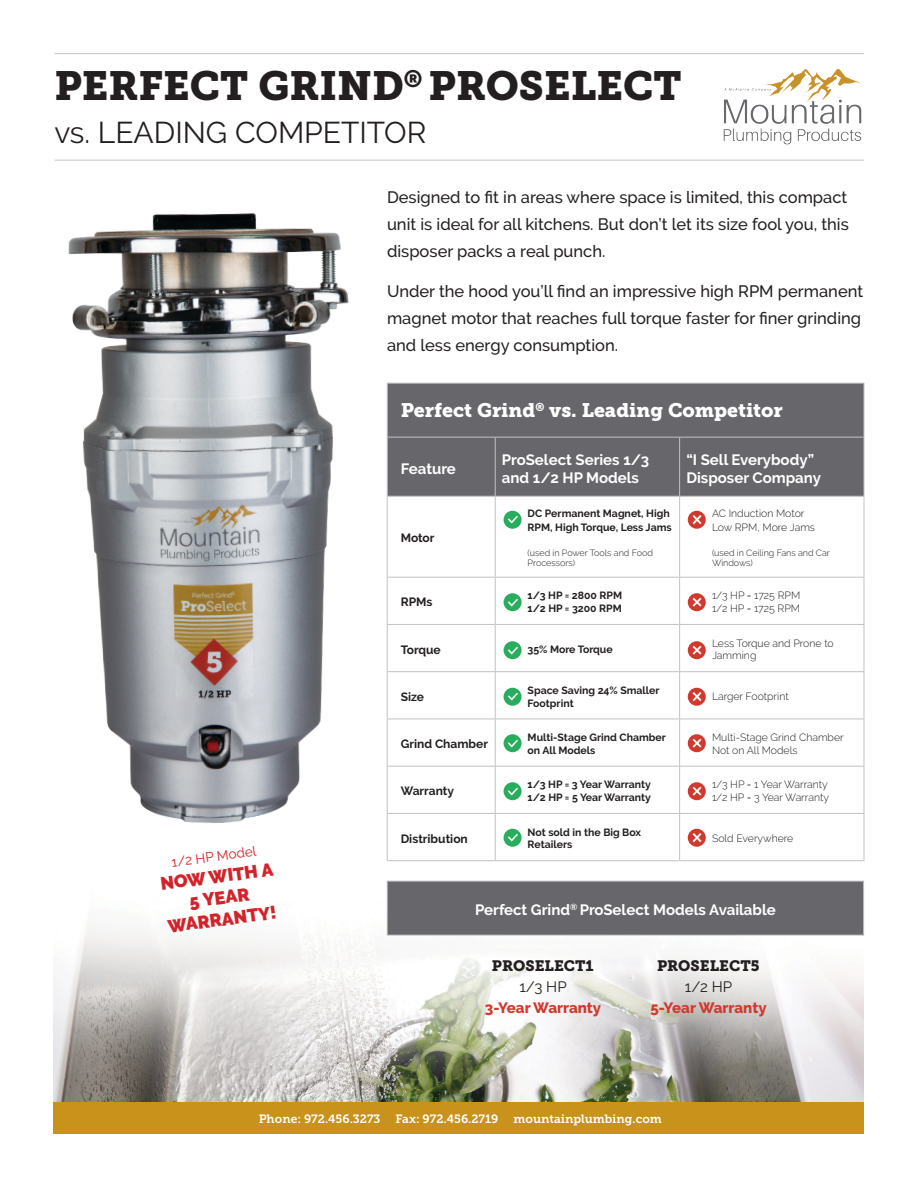
<style>
.page{position:relative;width:918px;height:1188px;background:#fff}
.page>*{position:absolute;margin:0;border:0;box-sizing:border-box;transform-origin:0 0}
.t1{font:40.5px "Museo Slab 900";color:#231f20}
.t2{font:30px "Raleway";color:#231f20}
.t3{font:19.5px "Museo Slab 900";color:#fff}
.t4{font:900 18px "Raleway";color:#d2232a}
.t5{font:500 16.5px/27px "Raleway";color:#231f20;text-align:justify}
.t6{font:700 15px/18px "Raleway";color:#fff}
.Base_Model_Number{font:800 15px "Raleway";color:#d0392e}
.Base_Model_Number-2{font:15px "Museo Slab 900";color:#231f20}
.Base_Model_Number-3{font:15px "Raleway";color:#231f20}
.t7{font:13.5px "Raleway";color:#d2232a}
.t8{font:12px "Museo Slab 700";color:#fff}
.t9{font:700 12px "Raleway";color:#231f20}
.t10{font:700 10.5px/12.6px "Raleway";color:#231f20}
.t11{font:300 10.5px/12.6px "Raleway";color:#231f20}
.t12{font:300 9px/10.8px "Raleway";color:#231f20}
</style>
<div class="page">
<img style="left:54px;top:692px;width:810px;height:411px">
<img style="left:723px;top:68px;width:139px;height:77px">
<div style="left:54px;top:1103px;width:810px;height:31px;background:#c8921b"></div>
<hr style="left:55px;top:53px;width:809px;height:1px;background:#231f20">
<hr style="left:55px;top:160px;width:809px;height:1px;background:#231f20">
<div style="left:395px;top:384px;width:469px;height:112px;background:#66666b"></div>
<hr style="left:387px;top:496px;width:108px;height:1px;background:#bfc3c7">
<hr style="left:495px;top:496px;width:185px;height:1px;background:#bfc3c7">
<hr style="left:495px;top:497px;width:1px;height:80px;background:#bfc3c7">
<hr style="left:680px;top:496px;width:184px;height:1px;background:#bfc3c7">
<hr style="left:679px;top:497px;width:1px;height:80px;background:#bfc3c7">
<hr style="left:864px;top:497px;width:1px;height:80px;background:#bfc3c7">
<hr style="left:387px;top:577px;width:108px;height:1px;background:#bfc3c7">
<hr style="left:495px;top:577px;width:185px;height:1px;background:#bfc3c7">
<hr style="left:495px;top:578px;width:1px;height:46px;background:#bfc3c7">
<hr style="left:680px;top:577px;width:184px;height:1px;background:#bfc3c7">
<hr style="left:679px;top:578px;width:1px;height:46px;background:#bfc3c7">
<hr style="left:864px;top:578px;width:1px;height:46px;background:#bfc3c7">
<hr style="left:387px;top:624px;width:108px;height:1px;background:#bfc3c7">
<hr style="left:495px;top:624px;width:185px;height:1px;background:#bfc3c7">
<hr style="left:495px;top:625px;width:1px;height:46px;background:#bfc3c7">
<hr style="left:680px;top:624px;width:184px;height:1px;background:#bfc3c7">
<hr style="left:679px;top:625px;width:1px;height:46px;background:#bfc3c7">
<hr style="left:864px;top:625px;width:1px;height:46px;background:#bfc3c7">
<hr style="left:387px;top:671px;width:108px;height:1px;background:#bfc3c7">
<hr style="left:495px;top:671px;width:185px;height:1px;background:#bfc3c7">
<hr style="left:495px;top:672px;width:1px;height:47px;background:#bfc3c7">
<hr style="left:680px;top:671px;width:184px;height:1px;background:#bfc3c7">
<hr style="left:679px;top:672px;width:1px;height:47px;background:#bfc3c7">
<hr style="left:864px;top:672px;width:1px;height:47px;background:#bfc3c7">
<hr style="left:387px;top:719px;width:108px;height:1px;background:#bfc3c7">
<hr style="left:495px;top:719px;width:185px;height:1px;background:#bfc3c7">
<hr style="left:495px;top:719px;width:1px;height:47px;background:#bfc3c7">
<hr style="left:680px;top:719px;width:184px;height:1px;background:#bfc3c7">
<hr style="left:679px;top:719px;width:1px;height:47px;background:#bfc3c7">
<hr style="left:864px;top:719px;width:1px;height:47px;background:#bfc3c7">
<hr style="left:387px;top:766px;width:108px;height:1px;background:#bfc3c7">
<hr style="left:495px;top:766px;width:185px;height:1px;background:#bfc3c7">
<hr style="left:495px;top:767px;width:1px;height:46px;background:#bfc3c7">
<hr style="left:680px;top:766px;width:184px;height:1px;background:#bfc3c7">
<hr style="left:679px;top:767px;width:1px;height:46px;background:#bfc3c7">
<hr style="left:864px;top:767px;width:1px;height:46px;background:#bfc3c7">
<hr style="left:387px;top:813px;width:108px;height:1px;background:#bfc3c7">
<hr style="left:495px;top:813px;width:185px;height:1px;background:#bfc3c7">
<hr style="left:495px;top:814px;width:1px;height:46px;background:#bfc3c7">
<hr style="left:680px;top:813px;width:184px;height:1px;background:#bfc3c7">
<hr style="left:679px;top:814px;width:1px;height:46px;background:#bfc3c7">
<hr style="left:864px;top:814px;width:1px;height:46px;background:#bfc3c7">
<hr style="left:387px;top:860px;width:108px;height:1px;background:#bfc3c7">
<hr style="left:495px;top:860px;width:185px;height:1px;background:#bfc3c7">
<hr style="left:680px;top:860px;width:184px;height:1px;background:#bfc3c7">
<hr style="left:387px;top:383px;width:108px;height:1px;background:#bfc3c7">
<hr style="left:495px;top:383px;width:185px;height:1px;background:#bfc3c7">
<hr style="left:680px;top:383px;width:184px;height:1px;background:#bfc3c7">
<hr style="left:864px;top:384px;width:1px;height:53px;background:#bfc3c7">
<hr style="left:387px;top:437px;width:108px;height:1px;background:#bfc3c7">
<hr style="left:495px;top:437px;width:185px;height:1px;background:#bfc3c7">
<hr style="left:495px;top:438px;width:1px;height:58px;background:#bfc3c7">
<hr style="left:680px;top:437px;width:184px;height:1px;background:#bfc3c7">
<hr style="left:679px;top:438px;width:1px;height:58px;background:#bfc3c7">
<hr style="left:864px;top:438px;width:1px;height:58px;background:#bfc3c7">
<div style="left:387px;top:881px;width:477px;height:54px;background:#66666b"></div>
<hr style="left:387px;top:881px;width:477px;height:1px;background:#bfc3c7">
<hr style="left:387px;top:882px;width:1px;height:53px;background:#bfc3c7">
<hr style="left:863px;top:882px;width:1px;height:53px;background:#bfc3c7">
<hr style="left:387px;top:935px;width:477px;height:1px;background:#bfc3c7">
<img style="left:503px;top:593px;width:18px;height:18px">
<img style="left:503px;top:511px;width:18px;height:18px">
<img style="left:503px;top:641px;width:18px;height:18px">
<img style="left:503px;top:688px;width:18px;height:18px">
<img style="left:503px;top:734px;width:18px;height:18px">
<img style="left:503px;top:782px;width:18px;height:18px">
<img style="left:503px;top:829px;width:18px;height:18px">
<svg style="left:688px;top:511px;width:18px;height:18px"></svg>
<svg style="left:688px;top:688px;width:18px;height:18px"></svg>
<svg style="left:688px;top:829px;width:18px;height:18px"></svg>
<img style="left:688px;top:593px;width:17px;height:18px">
<img style="left:688px;top:511px;width:17px;height:17px">
<img style="left:688px;top:641px;width:17px;height:18px">
<img style="left:688px;top:688px;width:17px;height:17px">
<img style="left:688px;top:734px;width:17px;height:18px">
<img style="left:688px;top:782px;width:17px;height:18px">
<img style="left:688px;top:829px;width:17px;height:17px">
<img style="left:54px;top:159px;width:341px;height:731px">
<p class="t1" style="left:54px;top:63px;width:629px">PERFECT GRIND<sup>®</sup> PROSELECT</p>
<p class="t2" style="left:54px;top:115px;width:374px">vs. LEADING COMPETITOR</p>
<p class="t5" style="left:387px;top:184px;width:463px">Designed to fit in areas where space is limited, this compact unit is ideal for all kitchens. But don’t let its size fool you, this disposer packs a real punch.</p>
<p class="t5" style="left:387px;top:278px;width:478px;text-align:left">Under the hood you’ll find an impressive high RPM permanent magnet motor that reaches full torque faster for finer grinding and less energy consumption.</p>
<p class="t3" style="left:401px;top:399px;width:384px">Perfect Grind<sup>®</sup> vs. Leading Competitor</p>
<p class="t6" style="left:401px;top:460px;width:57px">Feature</p>
<p class="t6" style="left:502px;top:451px;width:149px">ProSelect Series 1/3 and 1/2 HP Models</p>
<p class="t6" style="left:686px;top:451px;width:136px">“I Sell Everybody”<br>Disposer Company</p>
<p class="t9" style="left:401px;top:531px;width:35px">Motor</p>
<p class="t9" style="left:401px;top:595px;width:33px">RPMs</p>
<p class="t10" style="left:528px;top:506px;width:146px;line-height:14.4px">DC Permanent Magnet, High<br>RPM, High Torque, Less Jams</p>
<p class="t12" style="left:528px;top:547px;width:127px">(used in Power Tools and Food<br>Processors)</p>
<p class="t10" style="left:528px;top:590px;width:96px">1/3 HP = 2800 RPM</p>
<p class="t10" style="left:528px;top:602px;width:96px">1/2 HP = 3200 RPM</p>
<p class="t11" style="left:712px;top:507px;width:94px">AC Induction Motor</p>
<p class="t11" style="left:712px;top:521px;width:105px">Low RPM, More Jams</p>
<p class="t12" style="left:712px;top:547px;width:119px">(used in Ceiling Fans and Car<br>Windows)</p>
<p class="t11" style="left:712px;top:589px;width:90px">1/3 HP = 1725 RPM</p>
<p class="t11" style="left:712px;top:602px;width:90px">1/2 HP = 1725 RPM</p>
<p class="t7" style="left:171px;top:854px;width:87px;rotate:-7deg">1/2 HP Model</p>
<p class="t4" style="left:159px;top:873px;width:115px;rotate:-7deg">NOW WITH A</p>
<p class="t4" style="left:188px;top:891px;width:62px;rotate:-7deg">5 YEAR</p>
<p class="t4" style="left:167px;top:916px;width:111px;rotate:-7deg">WARRANTY!</p>
<p class="t9" style="left:401px;top:643px;width:41px">Torque</p>
<p class="t10" style="left:528px;top:643px;width:87px">35% More Torque</p>
<p class="t11" style="left:712px;top:637px;width:123px">Less Torque and Prone to<br>Jamming</p>
<p class="t9" style="left:401px;top:690px;width:25px">Size</p>
<p class="t10" style="left:528px;top:684px;width:134px">Space Saving 24% Smaller<br>Footprint</p>
<p class="t11" style="left:712px;top:690px;width:78px">Larger Footprint</p>
<p class="t9" style="left:401px;top:737px;width:89px">Grind Chamber</p>
<p class="t10" style="left:528px;top:731px;width:140px">Multi-Stage Grind Chamber on All Models</p>
<p class="t11" style="left:712px;top:731px;width:133px">Multi-Stage Grind Chamber<br>Not on All Models</p>
<p class="t9" style="left:401px;top:784px;width:55px">Warranty</p>
<p class="t10" style="left:528px;top:779px;width:125px">1/3 HP = 3 Year Warranty</p>
<p class="t10" style="left:528px;top:791px;width:125px">1/2 HP = 5 Year Warranty</p>
<p class="t11" style="left:712px;top:778px;width:117px">1/3 HP = 1 Year Warranty</p>
<p class="t11" style="left:712px;top:791px;width:119px">1/2 HP = 3 Year Warranty</p>
<p class="t9" style="left:401px;top:832px;width:69px">Distribution</p>
<p class="t10" style="left:528px;top:826px;width:115px">Not sold in the Big Box<br>Retailers</p>
<p class="t11" style="left:712px;top:832px;width:83px">Sold Everywhere</p>
<p class="t6" style="left:475px;top:901px;width:302px">Perfect Grind<sup>®</sup> ProSelect Models Available</p>
<p class="Base_Model_Number-2" style="left:492px;top:957px;width:103px">PROSELECT1</p>
<p class="Base_Model_Number-3" style="left:519px;top:978px;width:49px">1/3 HP</p>
<p class="Base_Model_Number" style="left:485px;top:999px;width:118px">3-Year Warranty</p>
<p class="Base_Model_Number-2" style="left:657px;top:957px;width:104px">PROSELECT5</p>
<p class="Base_Model_Number-3" style="left:685px;top:978px;width:49px">1/2 HP</p>
<p class="Base_Model_Number" style="left:651px;top:999px;width:118px">5-Year Warranty</p>
<p class="t8" style="left:259px;top:1112px;width:123px">Phone: 972.456.3273</p>
<p class="t8" style="left:396px;top:1112px;width:104px">Fax: 972.456.2719</p>
<p class="t8" style="left:514px;top:1112px;width:150px">mountainplumbing.com</p>
</div>
